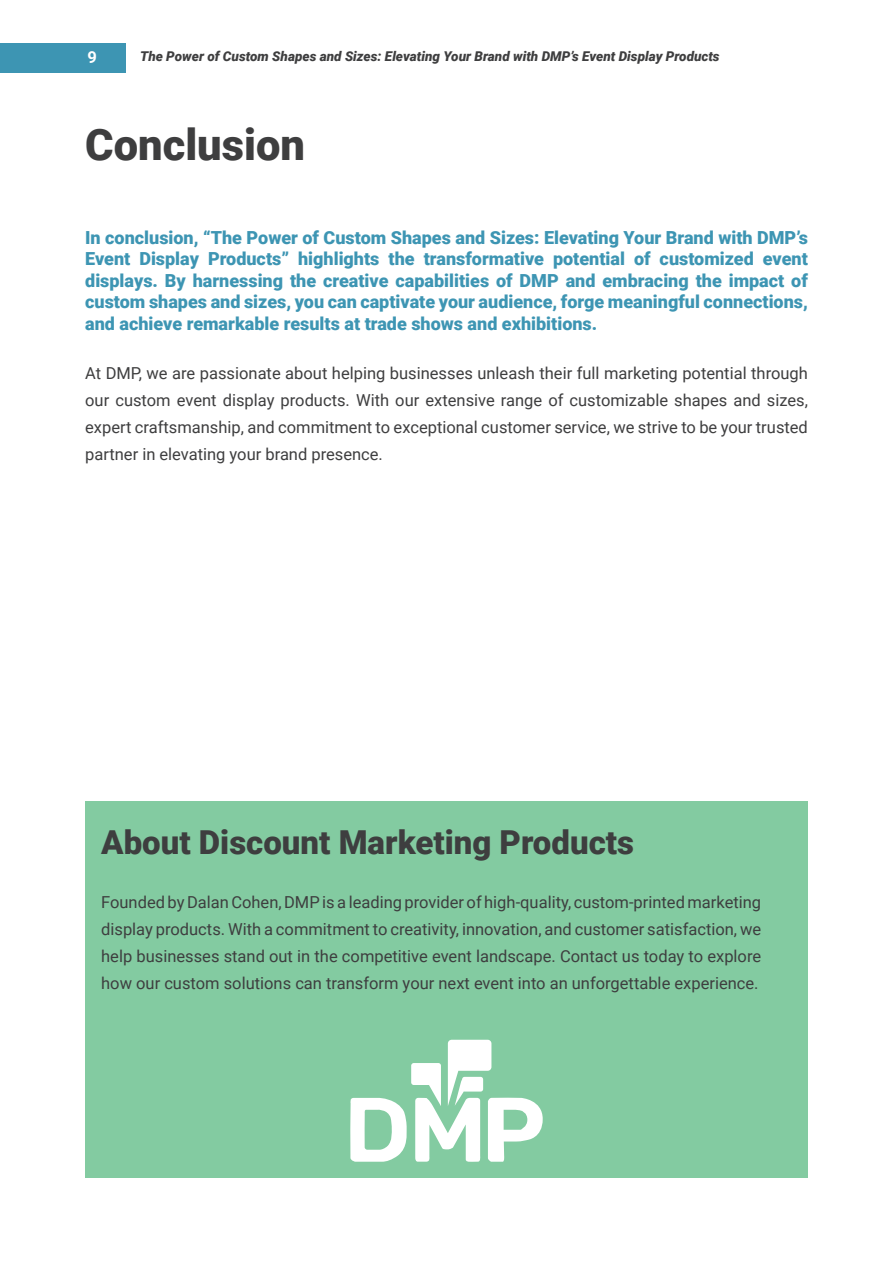
<style>
.page{position:relative;width:893px;height:1263px;background:#fff}
.page>*{position:absolute;margin:0;border:0;box-sizing:border-box;transform-origin:0 0}
.t1{font:900 43.5px "Roboto";color:#3e3e3f}
.t2{font:900 33px "Roboto";color:#3e3e3f}
.t3{font:900 18px/21.6px "Roboto";color:#3d95b3;text-align:justify}
.t4{font:16.5px/27px "Roboto";color:#3e3e3f;text-align:justify}
.t5{font:700 16.5px "Roboto";color:#fff}
.t6{font:italic 900 13.5px "Roboto";color:#3e3e3f}
</style>
<div class="page">
<div style="left:85px;top:801px;width:723px;height:377px;background:#83cba1"></div>
<svg style="left:350px;top:1040px;width:193px;height:122px"></svg>
<div style="left:0;top:43px;width:125px;height:30px;background:#3d95b3"></div>
<p class="t5" style="left:88px;top:45px;width:11px">9</p>
<p class="t6" style="left:140px;top:47px;width:581px">The Power of Custom Shapes and Sizes: Elevating Your Brand with DMP’s Event Display Products</p>
<h1 class="t1" style="left:85px;top:114px;width:221px">Conclusion</h1>
<p class="t3" style="left:85px;top:226px;width:724px">In conclusion, “The Power of Custom Shapes and Sizes: Elevating Your Brand with DMP’s Event Display Products” highlights the transformative potential of customized event displays. By harnessing the creative capabilities of DMP and embracing the impact of custom shapes and sizes, you can captivate your audience, forge meaningful connections, and achieve remarkable results at trade shows and exhibitions.</p>
<p class="t4" style="left:85px;top:359px;width:724px">At DMP, we are passionate about helping businesses unleash their full marketing potential through our custom event display products. With our extensive range of customizable shapes and sizes, expert craftsmanship, and commitment to exceptional customer service, we strive to be your trusted partner in elevating your brand presence.</p>
<h2 class="t2" style="left:101px;top:819px;width:534px">About Discount Marketing Products</h2>
<p class="t4" style="left:101px;top:887px;width:661px">Founded by Dalan Cohen, DMP is a leading provider of high-quality, custom-printed marketing display products. With a commitment to creativity, innovation, and customer satisfaction, we help businesses stand out in the competitive event landscape. Contact us today to explore how our custom solutions can transform your next event into an unforgettable experience.</p>
</div>
